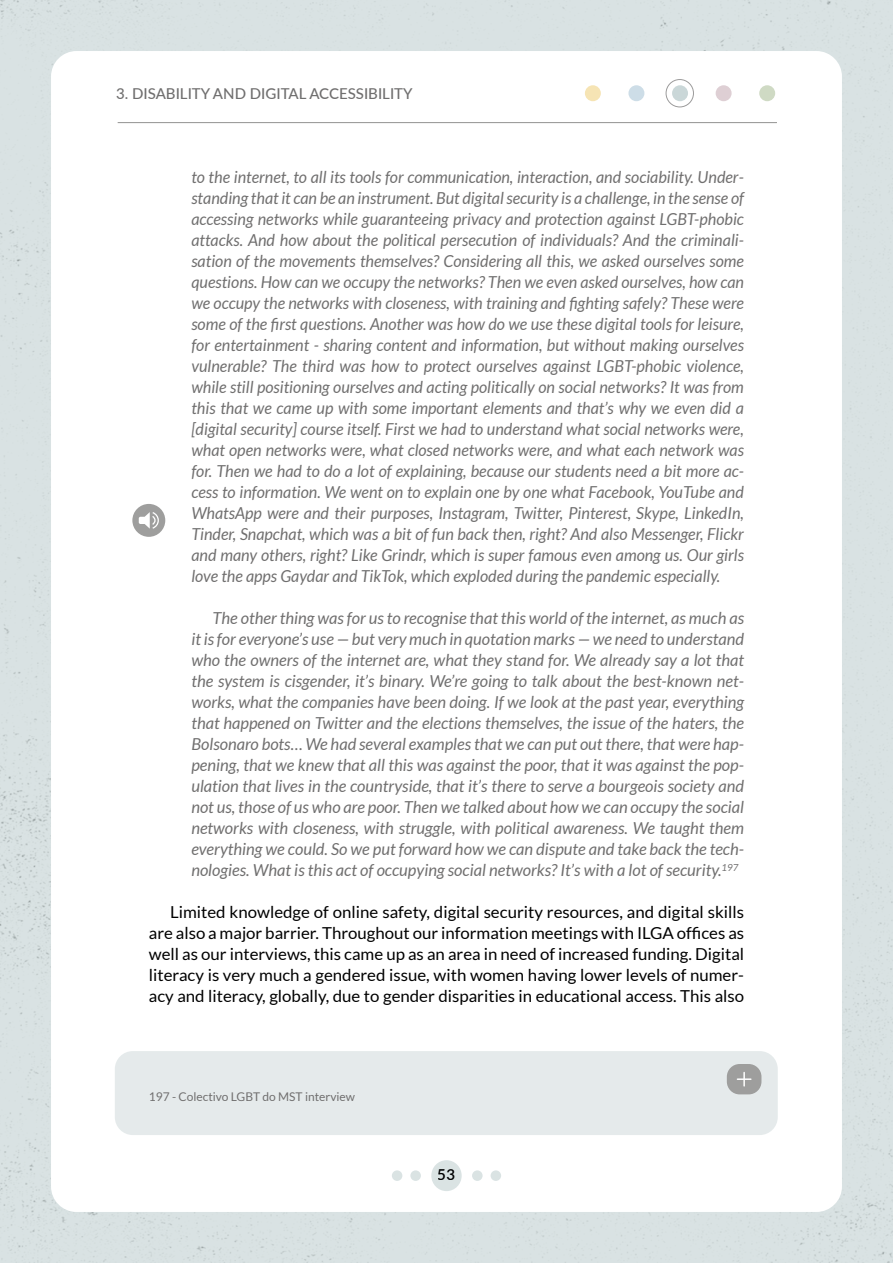
<style>
.page{position:relative;width:893px;height:1263px;background:#d9e2e3}
.page>*{position:absolute;margin:0;border:0;box-sizing:border-box;transform-origin:0 0}
.citazione{font:italic 16.5px/21px "Lato";color:#706f6f;text-align:justify}
.corpo_base{font:16.5px/21px "Lato";color:#000;text-align:justify}
.t1{font:500 15px "Lato";color:#706f6f}
.t2{font:500 15px "Lato";color:#000}
.note_a_piè_pagina{font:12px "Lato";color:#706f6f}
</style>
<div class="page">
<div style="left:51px;top:51px;width:791px;height:1161px;background:#fff;border-radius:26px"></div>
<div style="left:431px;top:1160px;width:31px;height:31px;background:#dae3e3;border-radius:50%"></div>
<div style="left:472px;top:1170px;width:11px;height:11px;background:#dae3e3;border-radius:50%"></div>
<div style="left:392px;top:1170px;width:10px;height:11px;background:#dae3e3;border-radius:50%"></div>
<div style="left:491px;top:1170px;width:10px;height:11px;background:#dae3e3;border-radius:50%"></div>
<div style="left:410px;top:1170px;width:11px;height:11px;background:#dae3e3;border-radius:50%"></div>
<hr style="left:118px;top:122px;width:659px;height:1px;background:#9e9e9d">
<div style="left:666px;top:79px;width:28px;height:28px;border:1px solid #706f6f;border-radius:50%"></div>
<div style="left:628px;top:85px;width:16px;height:16px;background:#cddde7;border-radius:50%"></div>
<div style="left:672px;top:85px;width:16px;height:16px;background:#cad7d8;border-radius:50%"></div>
<div style="left:716px;top:85px;width:16px;height:16px;background:#decfd4;border-radius:50%"></div>
<div style="left:759px;top:85px;width:16px;height:16px;background:#cfdac4;border-radius:50%"></div>
<div style="left:585px;top:85px;width:16px;height:16px;background:#f6e4b4;border-radius:50%"></div>
<div style="left:132px;top:504px;width:33px;height:33px;background:#9e9e9d;border-radius:50%"></div>
<svg style="left:139px;top:512px;width:20px;height:17px"></svg>
<div style="left:115px;top:1051px;width:663px;height:84px;background:#e5eaeb;border-radius:18px"></div>
<div style="left:727px;top:1064px;width:34px;height:30px;background:#9e9e9d;border-radius:13px"></div>
<svg style="left:737px;top:1072px;width:14px;height:14px"></svg>
<p class="t1" style="left:116px;top:83px;width:298px">3. DISABILITY AND DIGITAL ACCESSIBILITY</p>
<p class="citazione" style="left:191px;top:167px;width:554px">to the internet, to all its tools for communication, interaction, and sociability. Under&shy;standing that it can be an instrument. But digital security is a challenge, in the sense of accessing networks while guaranteeing privacy and protection against LGBT-phobic attacks. And how about the political persecution of individuals? And the criminali&shy;sation of the movements themselves? Considering all this, we asked ourselves some questions. How can we occupy the networks? Then we even asked ourselves, how can we occupy the networks with closeness, with training and fighting safely? These were some of the first questions. Another was how do we use these digital tools for leisure, for entertainment - sharing content and information, but without making ourselves vulnerable? The third was how to protect ourselves against LGBT-phobic violence, while still positioning ourselves and acting politically on social networks? It was from this that we came up with some important elements and that’s why we even did a [digital security] course itself. First we had to understand what social networks were, what open networks were, what closed networks were, and what each network was for. Then we had to do a lot of explaining, because our students need a bit more ac&shy;cess to information. We went on to explain one by one what Facebook, YouTube and WhatsApp were and their purposes, Instagram, Twitter, Pinterest, Skype, LinkedIn, Tinder, Snapchat, which was a bit of fun back then, right? And also Messenger, Flickr and many others, right? Like Grindr, which is super famous even among us. Our girls love the apps Gaydar and TikTok, which exploded during the pandemic especially.</p>
<p class="citazione" style="left:191px;top:608px;width:554px;text-indent:21px">The other thing was for us to recognise that this world of the internet, as much as it is for everyone’s use — but very much in quotation marks — we need to understand who the owners of the internet are, what they stand for. We already say a lot that the system is cisgender, it’s binary. We’re going to talk about the best-known net&shy;works, what the companies have been doing. If we look at the past year, everything that happened on Twitter and the elections themselves, the issue of the haters, the Bolsonaro bots… We had several examples that we can put out there, that were hap&shy;pening, that we knew that all this was against the poor, that it was against the pop&shy;ulation that lives in the countryside, that it’s there to serve a bourgeois society and not us, those of us who are poor. Then we talked about how we can occupy the social networks with closeness, with struggle, with political awareness. We taught them everything we could. So we put forward how we can dispute and take back the tech&shy;nologies. What is this act of occupying social networks? It’s with a lot of security.<sup>197</sup></p>
<p class="corpo_base" style="left:149px;top:902px;width:597px;text-indent:21px">Limited knowledge of online safety, digital security resources, and digital skills are also a major barrier. Throughout our information meetings with ILGA offices as well as our interviews, this came up as an area in need of increased funding. Digital literacy is very much a gendered issue, with women having lower levels of numer&shy;acy and literacy, globally, due to gender disparities in educational access. This also</p>
<p class="note_a_piè_pagina" style="left:149px;top:1090px;width:208px">197 - Colectivo LGBT do MST interview</p>
<p class="t2" style="left:438px;top:1164px;width:19px">53</p>
</div>
